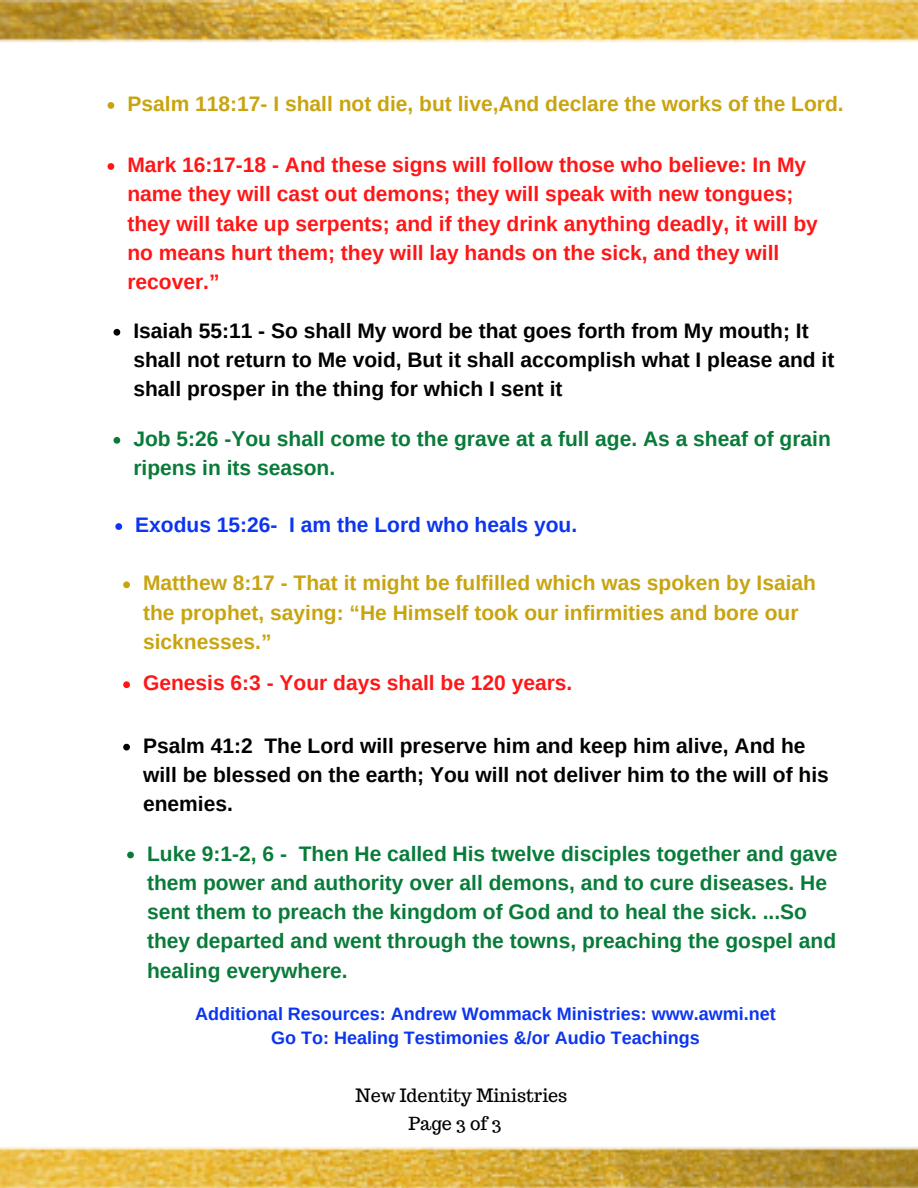
<style>
.page{position:relative;width:918px;height:1188px;background:#fff}
.page>*{position:absolute;margin:0;border:0;box-sizing:border-box;transform-origin:0 0}
.t1{font:700 21px/29.2px "Arimo";color:#087b39}
.t2{font:700 21px/29.2px "Arimo";color:#000}
.t3{font:700 21px/29.2px "Arimo";color:#ff1616}
.t4{font:700 21px/29.2px "Arimo";color:#c8a410}
.t5{font:700 21px "Arimo";color:#0c35ef}
.t6{font:700 18px "Arimo";color:#0c35ef}
.t7{font:18px "Trocchi";color:#000}
</style>
<div class="page">
<img style="left:0;top:0;width:918px;height:1188px">
<svg style="left:108px;top:102px;width:6px;height:7px"></svg>
<svg style="left:123px;top:744px;width:7px;height:7px"></svg>
<svg style="left:108px;top:163px;width:6px;height:7px"></svg>
<svg style="left:127px;top:852px;width:7px;height:6px"></svg>
<svg style="left:123px;top:581px;width:7px;height:7px"></svg>
<svg style="left:114px;top:437px;width:6px;height:7px"></svg>
<svg style="left:115px;top:523px;width:7px;height:7px"></svg>
<svg style="left:123px;top:681px;width:7px;height:7px"></svg>
<svg style="left:114px;top:329px;width:6px;height:7px"></svg>
<p class="t4" style="left:128px;top:89px;width:718px">Psalm 118:17- I shall not die, but live,And declare the works of the Lord.</p>
<p class="t3" style="left:127px;top:150px;width:692px">Mark 16:17-18 - And these signs will follow those who believe: In My name they will cast out demons; they will speak with new tongues; they will take up serpents; and if they drink anything deadly, it will by no means hurt them; they will lay hands on the sick, and they will recover.”</p>
<p class="t2" style="left:133px;top:316px;width:702px">Isaiah 55:11 - So shall My word be that goes forth from My mouth; It shall not return to Me void, But it shall accomplish what I please and it shall prosper in the thing for which I sent it</p>
<p class="t1" style="left:133px;top:424px;width:699px">Job 5:26 -You shall come to the grave at a full age. As a sheaf of grain ripens in its season.</p>
<p class="t5" style="left:135px;top:513px;width:443px">Exodus 15:26- I am the Lord who heals you.</p>
<p class="t4" style="left:143px;top:569px;width:674px">Matthew 8:17 - That it might be fulfilled which was spoken by Isaiah the prophet, saying: “He Himself took our infirmities and bore our sicknesses.”</p>
<p class="t3" style="left:143px;top:668px;width:431px">Genesis 6:3 - Your days shall be 120 years.</p>
<p class="t2" style="left:143px;top:731px;width:687px">Psalm 41:2 The Lord will preserve him and keep him alive, And he will be blessed on the earth; You will not deliver him to the will of his enemies.</p>
<p class="t1" style="left:147px;top:839px;width:692px">Luke 9:1-2, 6 - Then He called His twelve disciples together and gave them power and authority over all demons, and to cure diseases. He sent them to preach the kingdom of God and to heal the sick. ...So they departed and went through the towns, preaching the gospel and healing everywhere.</p>
<p class="t6" style="left:195px;top:1003px;width:582px">Additional Resources: Andrew Wommack Ministries: www.awmi.net</p>
<p class="t6" style="left:271px;top:1028px;width:430px">Go To: Healing Testimonies &amp;/or Audio Teachings</p>
<p class="t7" style="left:356px;top:1084px;width:213px">New Identity Ministries</p>
<p class="t7" style="left:409px;top:1112px;width:94px">Page 3 of 3</p>
</div>
